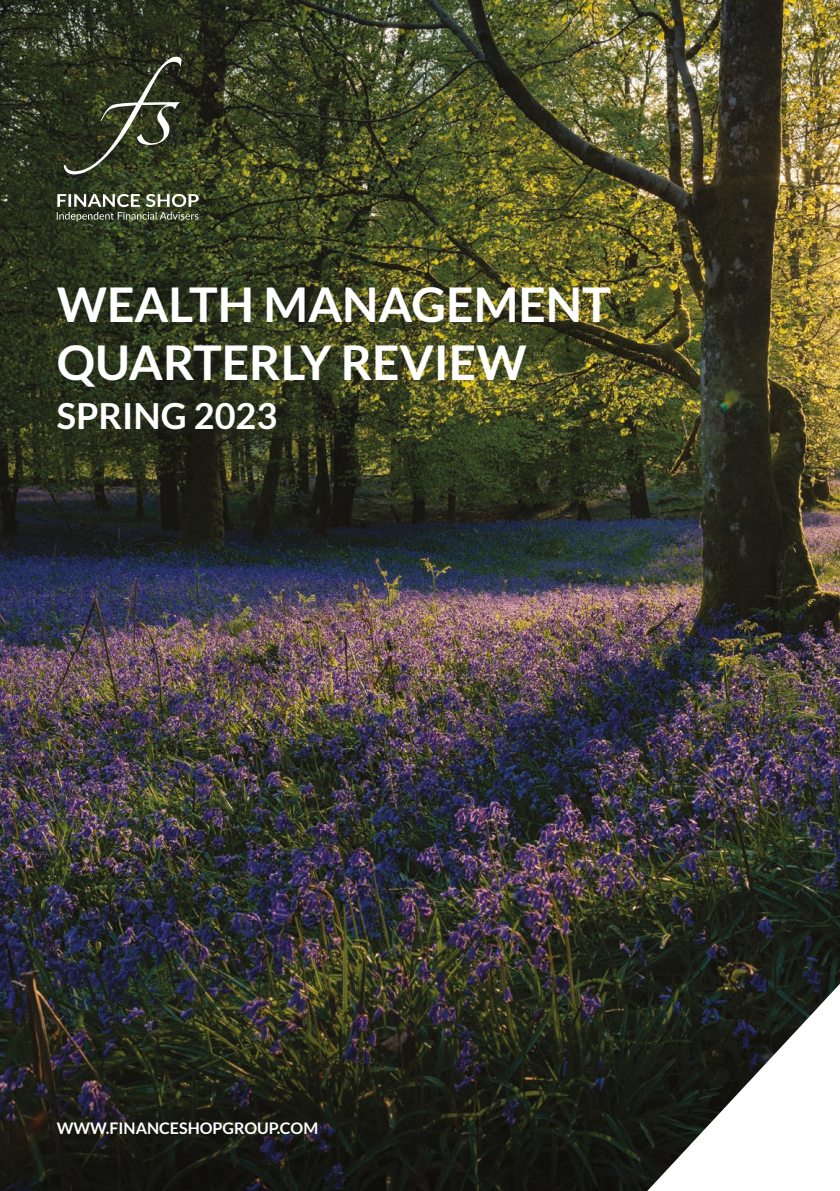
<style>
.page{position:relative;width:840px;height:1191px;background:#fff}
.page>*{position:absolute;margin:0;border:0;box-sizing:border-box;transform-origin:0 0}
.t1{font:700 48px/57.6px "Lato";color:#fff}
.t2{font:700 36px "Lato";color:#fff}
.t3{font:700 16px "Lato";color:#fff}
</style>
<div class="page">
<img style="left:0;top:0;width:839px;height:1032px">
<svg style="left:57px;top:57px;width:141px;height:164px;background:#414832"></svg>
<svg style="left:0;top:1032px;width:647px;height:159px;background:#1c1d16"></svg>
<svg style="left:647px;top:983px;width:192px;height:208px"></svg>
<p class="t1" style="left:57px;top:275px;width:555px">WEALTH MANAGEMENT<br>QUARTERLY REVIEW</p>
<p class="t2" style="left:57px;top:395px;width:222px">SPRING 2023</p>
<p class="t3" style="left:57px;top:1119px;width:263px">WWW.FINANCESHOPGROUP.COM</p>
</div>
